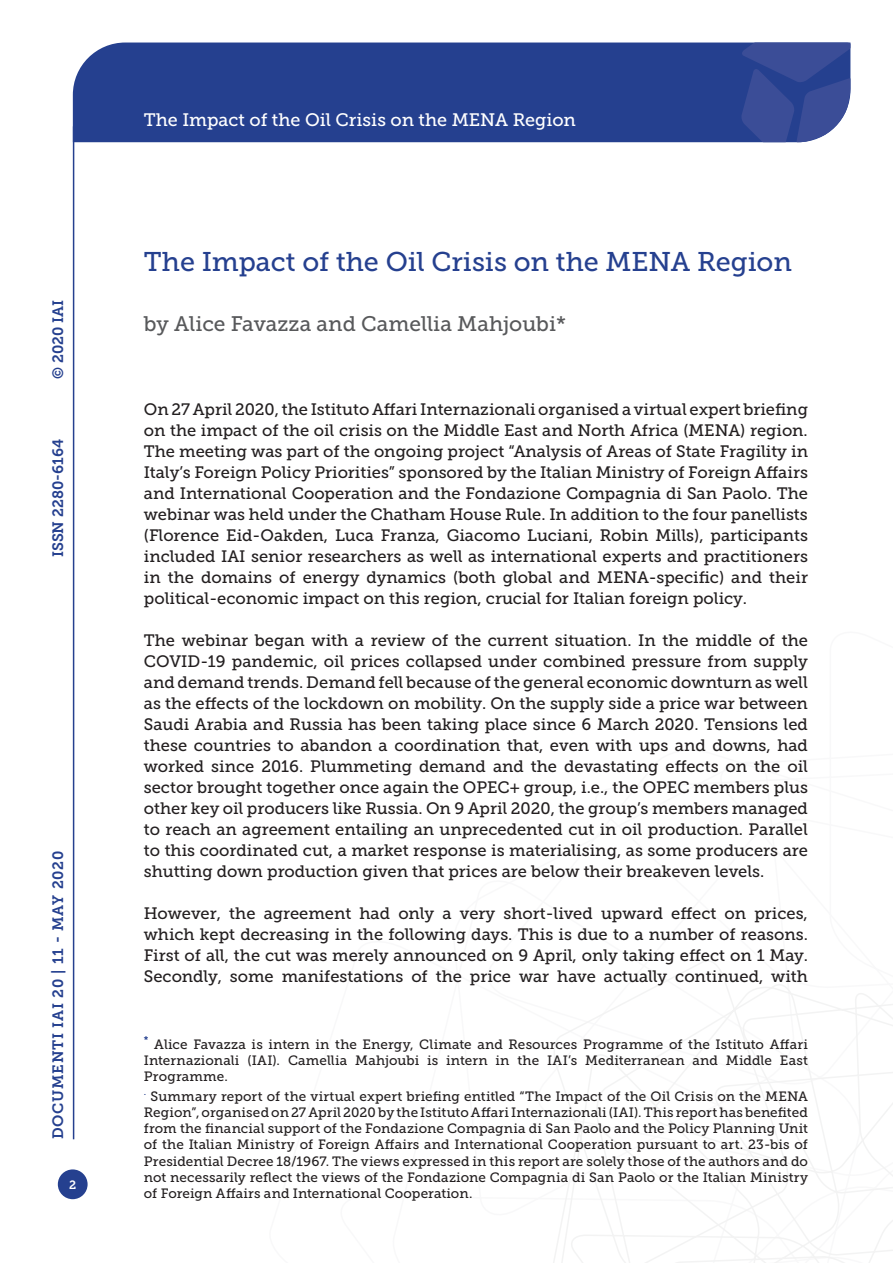
<style>
.page{position:relative;width:893px;height:1263px;background:#fff}
.page>*{position:absolute;margin:0;border:0;box-sizing:border-box;transform-origin:0 0}
.Titolo_prima{font:27px "Museo Slab 500";color:#25408f}
.Autori{font:21px "Museo Slab 500";color:#58595b}
.t1{font:18px "Museo Slab 500";color:#fff}
.Testo{font:16.5px/21px "Museo Slab 500";color:#231f20;text-align:justify}
.t2{font:15px "Museo Slab 700";letter-spacing:.05em;color:#25408f}
.t3{font:15px "Museo Slab 700";color:#25408f}
.Nota{font:13.5px/16.2px "Museo Slab 500";letter-spacing:.01em;color:#231f20;text-align:justify}
.t4{font:12px "Museo Slab 700";color:#fff}
</style>
<div class="page">
<svg style="left:553px;top:960px;width:340px;height:303px"></svg>
<div style="left:73px;top:43px;width:668px;height:99px;background:#25408f"></div>
<svg style="left:741px;top:43px;width:109px;height:99px;background:#3f529a"></svg>
<div style="left:58px;top:1169px;width:30px;height:30px;background:#25408f;border-radius:50%"></div>
<hr style="left:73px;top:126px;width:1px;height:1013px;background:#25408f">
<p class="t2" style="left:50px;top:379px;width:80px;rotate:-90deg">© 2020 IAI</p>
<p class="t3" style="left:50px;top:557px;width:120px;rotate:-90deg">ISSN 2280-6164</p>
<p class="t2" style="left:50px;top:1139px;width:290px;rotate:-90deg">DOCUMENTI IAI 20 | 11 - MAY 2020</p>
<p class="t4" style="left:69px;top:1178px;width:9px">2</p>
<p class="t1" style="left:144px;top:110px;width:434px">The Impact of the Oil Crisis on the MENA Region</p>
<p class="Titolo_prima" style="left:144px;top:247px;width:650px">The Impact of the Oil Crisis on the MENA Region</p>
<p class="Autori" style="left:144px;top:312px;width:424px">by Alice Favazza and Camellia Mahjoubi*</p>
<p class="Testo" style="left:144px;top:399px;width:666px">On 27 April 2020, the Istituto Affari Internazionali organised a virtual expert briefing on the impact of the oil crisis on the Middle East and North Africa (MENA) region.<br>The meeting was part of the ongoing project “Analysis of Areas of State Fragility in Italy’s Foreign Policy Priorities” sponsored by the Italian Ministry of Foreign Affairs and International Cooperation and the Fondazione Compagnia di San Paolo. The webinar was held under the Chatham House Rule. In addition to the four panellists (Florence Eid-Oakden, Luca Franza, Giacomo Luciani, Robin Mills), participants included IAI senior researchers as well as international experts and practitioners in the domains of energy dynamics (both global and MENA-specific) and their political-economic impact on this region, crucial for Italian foreign policy.</p>
<p class="Testo" style="left:144px;top:630px;width:666px">The webinar began with a review of the current situation. In the middle of the COVID-19 pandemic, oil prices collapsed under combined pressure from supply and demand trends. Demand fell because of the general economic downturn as well as the effects of the lockdown on mobility. On the supply side a price war between Saudi Arabia and Russia has been taking place since 6 March 2020. Tensions led these countries to abandon a coordination that, even with ups and downs, had worked since 2016. Plummeting demand and the devastating effects on the oil sector brought together once again the OPEC+ group, i.e., the OPEC members plus other key oil producers like Russia. On 9 April 2020, the group’s members managed to reach an agreement entailing an unprecedented cut in oil production. Parallel to this coordinated cut, a market response is materialising, as some producers are shutting down production given that prices are below their breakeven levels.</p>
<p class="Testo" style="left:144px;top:903px;width:666px">However, the agreement had only a very short-lived upward effect on prices, which kept decreasing in the following days. This is due to a number of reasons.<br>First of all, the cut was merely announced on 9 April, only taking effect on 1 May.<br>Secondly, some manifestations of the price war have actually continued, with</p>
<p class="Nota" style="left:144px;top:1036px;width:666px"><sup>*</sup> Alice Favazza is intern in the Energy, Climate and Resources Programme of the Istituto Affari Internazionali (IAI). Camellia Mahjoubi is intern in the IAI’s Mediterranean and Middle East Programme.</p>
<p class="Nota" style="left:144px;top:1088px;width:666px"><sup>.</sup> Summary report of the virtual expert briefing entitled “The Impact of the Oil Crisis on the MENA Region”, organised on 27 April 2020 by the Istituto Affari Internazionali (IAI). This report has benefited from the financial support of the Fondazione Compagnia di San Paolo and the Policy Planning Unit of the Italian Ministry of Foreign Affairs and International Cooperation pursuant to art. 23-bis of Presidential Decree 18/1967. The views expressed in this report are solely those of the authors and do not necessarily reflect the views of the Fondazione Compagnia di San Paolo or the Italian Ministry of Foreign Affairs and International Cooperation.</p>
</div>
